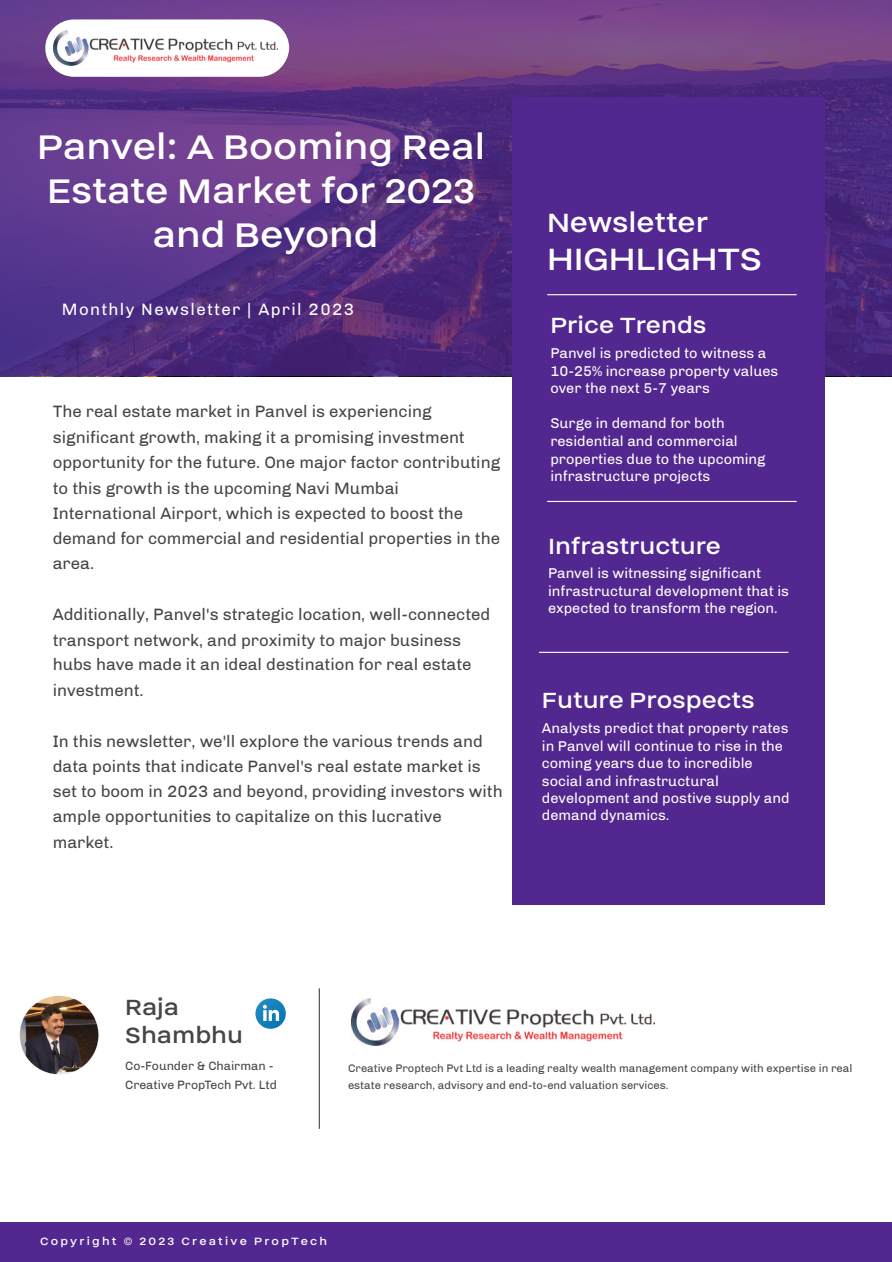
<style>
.page{position:relative;width:892px;height:1262px;background:#fff}
.page>*{position:absolute;margin:0;border:0;box-sizing:border-box;transform-origin:0 0}
.t1{font:43.6px/43.9px "Helmet Neue";color:#fff;text-align:center}
.t2{font:39.35px "Helmet Neue";color:#fff}
.t3{font:33.7px "Helmet Neue";color:#fff}
.t4{font:28.1px "Helmet Neue";color:#fff}
.t5{font:28.1px/28.1px "Helmet Neue";color:#464646}
.t6{font:16.85px/25.3px "Chivo";color:#464646}
.t7{font:16.85px "Chivo";letter-spacing:.08em;color:#fff}
.t8{font:14.6px/17.6px "Chivo";color:#fff}
.t9{font:13.5px "Helmet Neue";letter-spacing:.165em;color:#fff}
.t10{font:12.35px/19.1px "Chivo";color:#464646}
.t11{font:11.25px/16.9px "Chivo";color:#464646}
</style>
<div class="page">
<svg style="left:0;top:0;width:892px;height:376px;background:#5e3584"></svg>
<div style="left:512px;top:98px;width:313px;height:807px;background:#532790"></div>
<hr style="left:547px;top:294px;width:250px;height:1px;background:#fff">
<hr style="left:547px;top:501px;width:250px;height:1px;background:#fff">
<hr style="left:539px;top:651px;width:249px;height:2px;background:#fff">
<svg style="left:45px;top:19px;width:244px;height:58px"></svg>
<div style="left:0;top:1231px;width:892px;height:30px;background:#532790"></div>
<hr style="left:319px;top:988px;width:1px;height:140px;background:#464646">
<img style="left:53px;top:31px;width:225px;height:34px">
<img style="left:351px;top:998px;width:304px;height:47px">
<img style="left:19px;top:995px;width:80px;height:80px">
<svg style="left:255px;top:998px;width:31px;height:30px"></svg>
<div style="left:0;top:1222px;width:892px;height:38px;background:#532790"></div>
<h1 class="t1" style="left:37px;top:124px;width:450px">Panvel: A Booming Real<br>Estate Market for 2023 and Beyond</h1>
<p class="t7" style="left:62px;top:299px;width:294px">Monthly Newsletter | April 2023</p>
<p class="t6" style="left:53px;top:399px;width:449px">The real estate market in Panvel is experiencing significant growth, making it a promising investment opportunity for the future. One major factor contributing to this growth is the upcoming Navi Mumbai International Airport, which is expected to boost the demand for commercial and residential properties in the area.</p>
<p class="t6" style="left:53px;top:601px;width:439px;line-height:25.4px">Additionally, Panvel's strategic location, well-connected transport network, and proximity to major business hubs have made it an ideal destination for real estate investment.</p>
<p class="t6" style="left:53px;top:728px;width:451px">In this newsletter, we'll explore the various trends and data points that indicate Panvel's real estate market is set to boom in 2023 and beyond, providing investors with ample opportunities to capitalize on this lucrative market.</p>
<h3 class="t3" style="left:547px;top:204px;width:163px">Newsletter</h3>
<h2 class="t2" style="left:547px;top:237px;width:216px">HIGHLIGHTS</h2>
<h3 class="t4" style="left:550px;top:310px;width:158px">Price Trends</h3>
<p class="t8" style="left:550px;top:345px;width:230px;line-height:17.4px">Panvel is predicted to witness a<br>10-25% increase property values over the next 5-7 years</p>
<p class="t8" style="left:550px;top:414px;width:217px">Surge in demand for both residential and commercial properties due to the upcoming infrastructure projects</p>
<h3 class="t4" style="left:548px;top:530px;width:175px">Infrastructure</h3>
<p class="t8" style="left:548px;top:564px;width:242px;line-height:17.4px">Panvel is witnessing significant infrastructural development that is expected to transform the region.</p>
<h3 class="t4" style="left:542px;top:684px;width:214px">Future Prospects</h3>
<p class="t8" style="left:542px;top:719px;width:249px">Analysts predict that property rates in Panvel will continue to rise in the coming years due to incredible social and infrastructural development and postive supply and demand dynamics.</p>
<h3 class="t5" style="left:125px;top:993px;width:119px">Raja<br>Shambhu</h3>
<p class="t10" style="left:125px;top:1055px;width:153px">Co-Founder &amp; Chairman -<br>Creative PropTech Pvt. Ltd</p>
<p class="t11" style="left:348px;top:1059px;width:506px">Creative Proptech Pvt Ltd is a leading realty wealth management company with expertise in real estate research, advisory and end-to-end valuation services.</p>
<p class="t9" style="left:40px;top:1233px;width:289px">Copyright © 2023 Creative PropTech</p>
</div>
